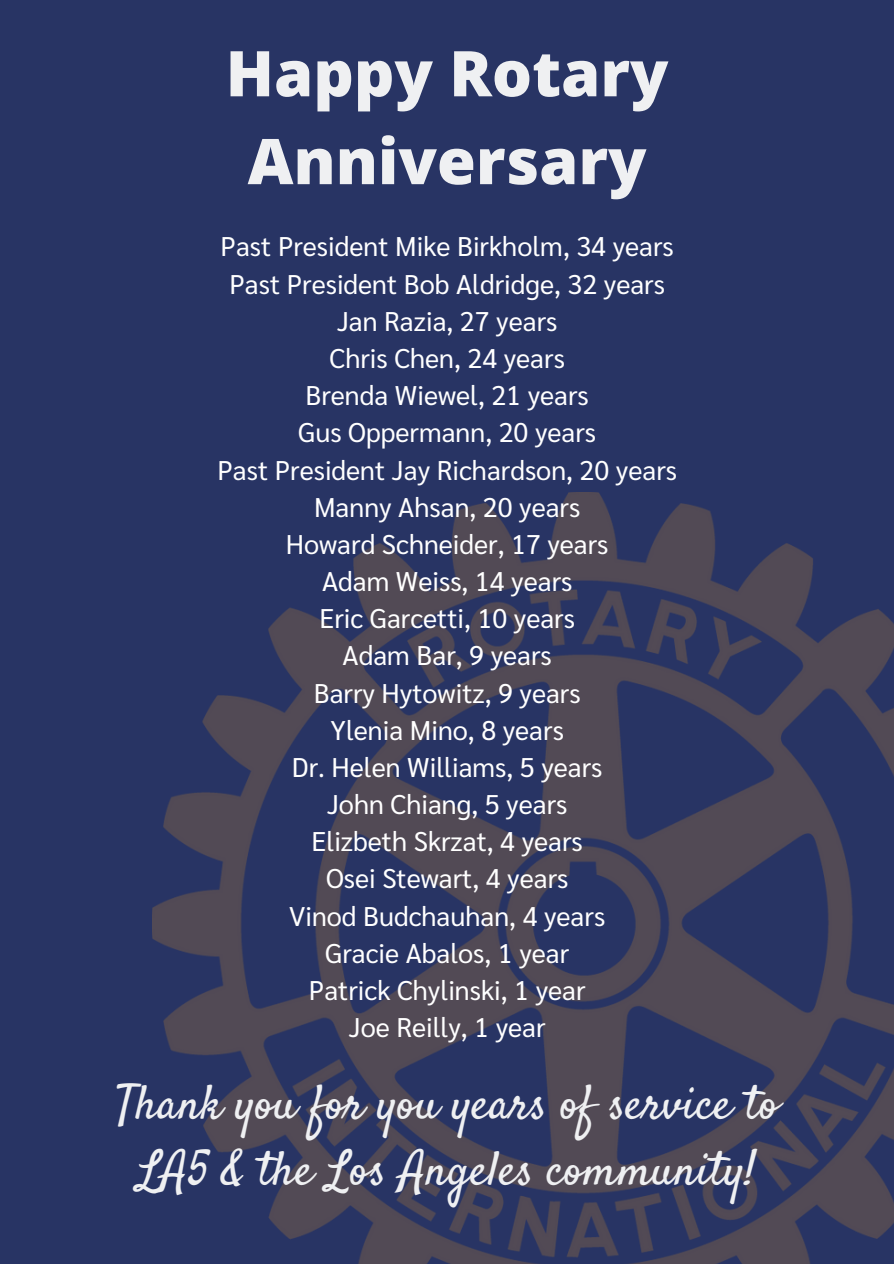
<style>
.page{position:relative;width:894px;height:1264px;background:#fff}
.page>*{position:absolute;margin:0;border:0;box-sizing:border-box;transform-origin:0 0}
.t1{font:800 63px/87.8px "Open Sans";color:#eff0f2;text-align:center}
.t2{font:48px/66.4px "Satisfy";color:#eff0f2;text-align:center}
.t3{font:27px/37.2px "Sarabun";color:#fff;text-align:center}
</style>
<div class="page">
<div style="left:0;top:0;width:893px;height:1263px;background:#283464"></div>
<img style="left:152px;top:492px;width:741px;height:771px">
<h1 class="t1" style="left:225px;top:28px;width:444px">Happy Rotary<br>Anniversary</h1>
<p class="t3" style="left:217px;top:226px;width:461px">Past President Mike Birkholm, 34 years<br>Past President Bob Aldridge, 32 years<br>Jan Razia, 27 years<br>Chris Chen, 24 years<br>Brenda Wiewel, 21 years<br>Gus Oppermann, 20 years<br>Past President Jay Richardson, 20 years<br>Manny Ahsan, 20 years<br>Howard Schneider, 17 years<br>Adam Weiss, 14 years<br>Eric Garcetti, 10 years<br>Adam Bar, 9 years<br>Barry Hytowitz, 9 years<br>Ylenia Mino, 8 years<br>Dr. Helen Williams, 5 years<br>John Chiang, 5 years<br>Elizbeth Skrzat, 4 years<br>Osei Stewart, 4 years<br>Vinod Budchauhan, 4 years<br>Gracie Abalos, 1 year<br>Patrick Chylinski, 1 year<br>Joe Reilly, 1 year</p>
<h2 class="t2" style="left:115px;top:1073px;width:664px">Thank you for you years of service to<br>LA5 &amp; the Los Angeles community!</h2>
</div>
